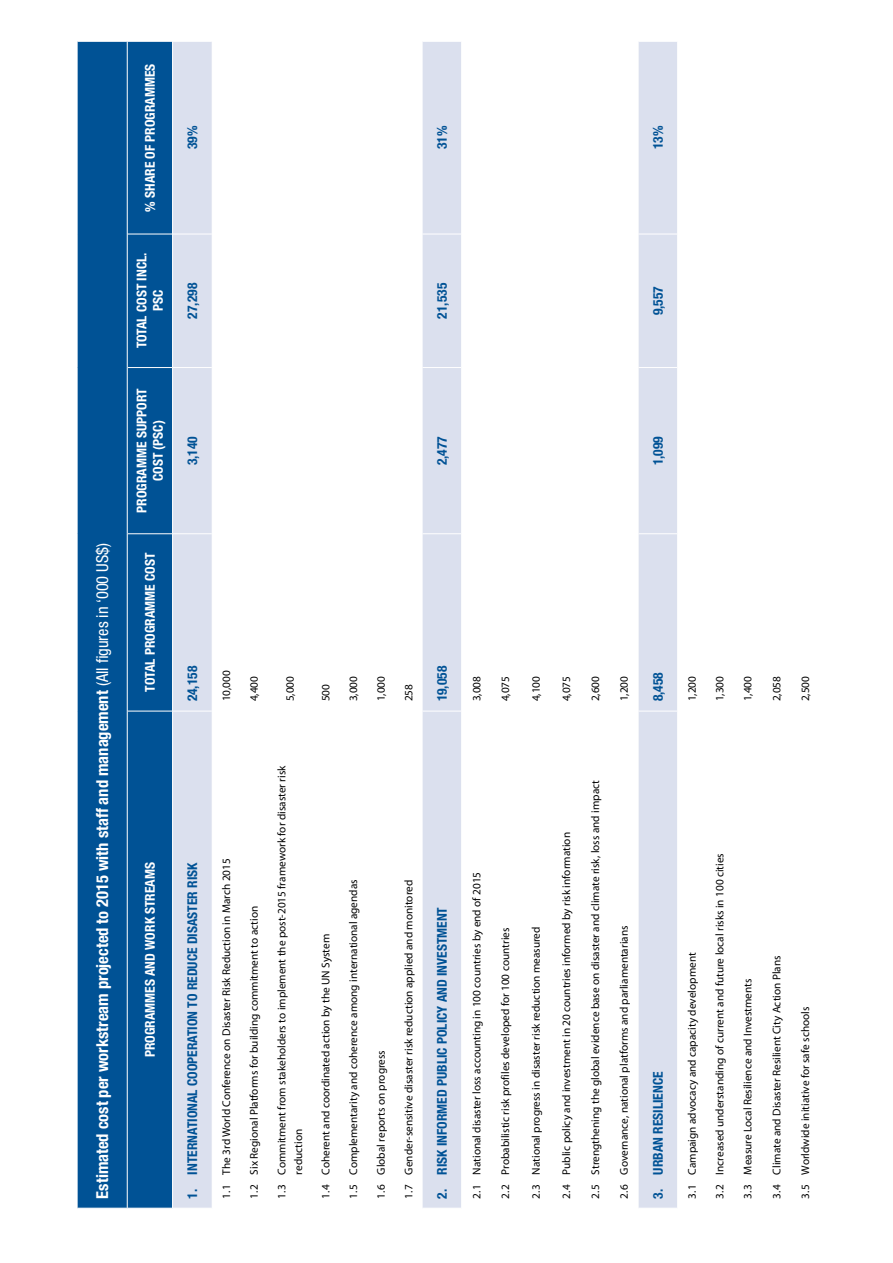
<style>
.page{position:relative;width:893px;height:1263px;background:#fff}
.page>*{position:absolute;margin:0;border:0;box-sizing:border-box;transform-origin:0 0}
.t1{font:700 condensed 16.5px "Helvetica Neue LT Std";color:#fff}
.t2{font:700 condensed 13.5px "Helvetica Neue LT Std";color:#005295}
.t3{font:700 condensed 13.5px/16.5px "Helvetica Neue LT Std";color:#fff;text-align:center}
.t4{font:11.25px/16.5px "Myriad Pro";color:#000}
.s1{font-weight:400}
</style>
<div class="page">
<div style="left:78px;top:42px;width:94px;height:1166px;background:#005295"></div>
<div style="left:173px;top:42px;width:39px;height:1166px;background:#dbe0ee"></div>
<svg style="left:423px;top:42px;width:254px;height:1166px"></svg>
<hr style="left:422px;top:234px;width:39px;height:1px;background:#fff">
<svg style="left:462px;top:234px;width:57px;height:1px"></svg>
<hr style="left:520px;top:234px;width:31px;height:1px;background:#fff">
<svg style="left:552px;top:234px;width:86px;height:1px"></svg>
<hr style="left:638px;top:234px;width:39px;height:1px;background:#fff">
<hr style="left:128px;top:533px;width:44px;height:1px;background:#fff">
<hr style="left:128px;top:367px;width:44px;height:1px;background:#fff">
<hr style="left:128px;top:234px;width:44px;height:1px;background:#fff">
<hr style="left:128px;top:711px;width:44px;height:1px;background:#fff">
<hr style="left:173px;top:533px;width:39px;height:1px;background:#fff">
<hr style="left:173px;top:367px;width:39px;height:1px;background:#fff">
<hr style="left:173px;top:234px;width:39px;height:1px;background:#fff">
<hr style="left:422px;top:533px;width:39px;height:1px;background:#fff">
<hr style="left:422px;top:367px;width:39px;height:1px;background:#fff">
<svg style="left:462px;top:533px;width:57px;height:1px"></svg>
<svg style="left:462px;top:367px;width:57px;height:1px"></svg>
<hr style="left:520px;top:533px;width:31px;height:1px;background:#fff">
<hr style="left:520px;top:367px;width:31px;height:1px;background:#fff">
<svg style="left:552px;top:533px;width:86px;height:1px"></svg>
<svg style="left:552px;top:367px;width:86px;height:1px"></svg>
<hr style="left:638px;top:533px;width:39px;height:1px;background:#fff">
<hr style="left:638px;top:367px;width:39px;height:1px;background:#fff">
<hr style="left:173px;top:711px;width:39px;height:1px;background:#fff">
<hr style="left:422px;top:711px;width:39px;height:1px;background:#fff">
<svg style="left:462px;top:711px;width:57px;height:1px"></svg>
<hr style="left:520px;top:711px;width:31px;height:1px;background:#fff">
<svg style="left:552px;top:711px;width:86px;height:1px"></svg>
<hr style="left:638px;top:711px;width:39px;height:1px;background:#fff">
<hr style="left:127px;top:711px;width:1px;height:497px;background:#fff">
<hr style="left:127px;top:534px;width:1px;height:177px;background:#fff">
<hr style="left:127px;top:368px;width:1px;height:166px;background:#fff">
<hr style="left:127px;top:234px;width:1px;height:134px;background:#fff">
<hr style="left:127px;top:41px;width:1px;height:193px;background:#fff">
<hr style="left:490px;top:711px;width:1px;height:497px;background:#fff">
<hr style="left:490px;top:534px;width:1px;height:177px;background:#fff">
<hr style="left:490px;top:368px;width:1px;height:166px;background:#fff">
<hr style="left:490px;top:234px;width:1px;height:134px;background:#fff">
<hr style="left:490px;top:41px;width:1px;height:193px;background:#fff">
<hr style="left:519px;top:711px;width:1px;height:497px;background:#fff">
<hr style="left:519px;top:534px;width:1px;height:177px;background:#fff">
<hr style="left:519px;top:368px;width:1px;height:166px;background:#fff">
<hr style="left:519px;top:234px;width:1px;height:134px;background:#fff">
<hr style="left:519px;top:41px;width:1px;height:193px;background:#fff">
<hr style="left:551px;top:711px;width:1px;height:497px;background:#fff">
<hr style="left:551px;top:534px;width:1px;height:177px;background:#fff">
<hr style="left:551px;top:368px;width:1px;height:166px;background:#fff">
<hr style="left:551px;top:234px;width:1px;height:134px;background:#fff">
<hr style="left:551px;top:41px;width:1px;height:193px;background:#fff">
<hr style="left:580px;top:711px;width:1px;height:497px;background:#fff">
<hr style="left:580px;top:534px;width:1px;height:177px;background:#fff">
<hr style="left:580px;top:368px;width:1px;height:166px;background:#fff">
<hr style="left:580px;top:234px;width:1px;height:134px;background:#fff">
<hr style="left:580px;top:41px;width:1px;height:193px;background:#fff">
<hr style="left:609px;top:711px;width:1px;height:497px;background:#fff">
<hr style="left:609px;top:534px;width:1px;height:177px;background:#fff">
<hr style="left:609px;top:368px;width:1px;height:166px;background:#fff">
<hr style="left:609px;top:234px;width:1px;height:134px;background:#fff">
<hr style="left:609px;top:41px;width:1px;height:193px;background:#fff">
<hr style="left:638px;top:711px;width:1px;height:497px;background:#fff">
<hr style="left:638px;top:534px;width:1px;height:177px;background:#fff">
<hr style="left:638px;top:368px;width:1px;height:166px;background:#fff">
<hr style="left:638px;top:234px;width:1px;height:134px;background:#fff">
<hr style="left:638px;top:41px;width:1px;height:193px;background:#fff">
<hr style="left:461px;top:711px;width:1px;height:497px;background:#fff">
<hr style="left:461px;top:534px;width:1px;height:177px;background:#fff">
<hr style="left:461px;top:368px;width:1px;height:166px;background:#fff">
<hr style="left:461px;top:234px;width:1px;height:134px;background:#fff">
<hr style="left:461px;top:41px;width:1px;height:193px;background:#fff">
<h1 class="t1" style="left:92px;top:1198px;width:657px;rotate:-90deg">Estimated cost per workstream projected to 2015 with staff and management <span class="s1">(All figures in ‘000 US$)</span></h1>
<p class="t3" style="left:142px;top:212px;width:149px;rotate:-90deg">% share of Programmes</p>
<p class="t3" style="left:133px;top:348px;width:97px;rotate:-90deg">Total Cost incl.<br>PSC</p>
<p class="t3" style="left:133px;top:512px;width:125px;rotate:-90deg">Programme support cost (PSC)</p>
<p class="t3" style="left:142px;top:692px;width:140px;rotate:-90deg">Total Programme Cost</p>
<p class="t2" style="left:184px;top:149px;width:25px;rotate:-90deg">39%</p>
<p class="t2" style="left:184px;top:319px;width:37px;rotate:-90deg">27,298</p>
<p class="t2" style="left:184px;top:465px;width:31px;rotate:-90deg">3,140</p>
<p class="t2" style="left:184px;top:701px;width:37px;rotate:-90deg">24,158</p>
<p class="t4" style="left:218px;top:701px;width:33px;rotate:-90deg">10,000</p>
<p class="t4" style="left:246px;top:701px;width:27px;rotate:-90deg">4,400</p>
<p class="t2" style="left:434px;top:149px;width:25px;rotate:-90deg">31%</p>
<p class="t2" style="left:650px;top:149px;width:25px;rotate:-90deg">13%</p>
<p class="t2" style="left:434px;top:319px;width:37px;rotate:-90deg">21,535</p>
<p class="t2" style="left:650px;top:315px;width:31px;rotate:-90deg">9,557</p>
<p class="t2" style="left:434px;top:465px;width:31px;rotate:-90deg">2,477</p>
<p class="t2" style="left:650px;top:465px;width:31px;rotate:-90deg">1,099</p>
<p class="t4" style="left:282px;top:701px;width:27px;rotate:-90deg">5,000</p>
<p class="t4" style="left:317px;top:701px;width:19px;rotate:-90deg">500</p>
<p class="t4" style="left:345px;top:701px;width:27px;rotate:-90deg">3,000</p>
<p class="t4" style="left:373px;top:701px;width:27px;rotate:-90deg">1,000</p>
<p class="t4" style="left:400px;top:701px;width:19px;rotate:-90deg">258</p>
<p class="t2" style="left:434px;top:701px;width:37px;rotate:-90deg">19,058</p>
<p class="t4" style="left:468px;top:701px;width:27px;rotate:-90deg">3,008</p>
<p class="t4" style="left:497px;top:701px;width:27px;rotate:-90deg">4,075</p>
<p class="t4" style="left:527px;top:701px;width:27px;rotate:-90deg">4,100</p>
<p class="t4" style="left:558px;top:701px;width:27px;rotate:-90deg">4,075</p>
<p class="t4" style="left:587px;top:701px;width:27px;rotate:-90deg">2,600</p>
<p class="t4" style="left:616px;top:701px;width:27px;rotate:-90deg">1,200</p>
<p class="t2" style="left:650px;top:701px;width:31px;rotate:-90deg">8,458</p>
<p class="t4" style="left:684px;top:701px;width:27px;rotate:-90deg">1,200</p>
<p class="t4" style="left:711px;top:701px;width:27px;rotate:-90deg">1,300</p>
<p class="t4" style="left:739px;top:701px;width:27px;rotate:-90deg">1,400</p>
<p class="t4" style="left:768px;top:701px;width:27px;rotate:-90deg">2,058</p>
<p class="t4" style="left:797px;top:701px;width:27px;rotate:-90deg">2,500</p>
<p class="t3" style="left:142px;top:1057px;width:196px;rotate:-90deg">Programmes and Work Streams</p>
<p class="t2" style="left:184px;top:1198px;width:337px;rotate:-90deg">1. International Cooperation to Reduce Disaster Risk</p>
<p class="t4" style="left:218px;top:1198px;width:342px;rotate:-90deg">1.1 The 3rd World Conference on Disaster Risk Reduction in March 2015</p>
<p class="t4" style="left:246px;top:1198px;width:294px;rotate:-90deg">1.2 Six Regional Platforms for building commitment to action</p>
<p class="t4" style="left:273px;top:1174px;width:411px;text-indent:-24px;rotate:-90deg">1.3 Commitment from stakeholders to implement the post-2015 framework for disaster risk reduction</p>
<p class="t4" style="left:317px;top:1198px;width:266px;rotate:-90deg">1.4 Coherent and coordinated action by the UN System</p>
<p class="t4" style="left:345px;top:1198px;width:321px;rotate:-90deg">1.5 Complementarity and coherence among international agendas</p>
<p class="t4" style="left:373px;top:1198px;width:150px;rotate:-90deg">1.6 Global reports on progress</p>
<p class="t4" style="left:400px;top:1198px;width:320px;rotate:-90deg">1.7 Gender-sensitive disaster risk reduction applied and monitored</p>
<p class="t2" style="left:434px;top:1198px;width:292px;rotate:-90deg">2. Risk Informed Public Policy and Investment</p>
<p class="t4" style="left:468px;top:1198px;width:328px;rotate:-90deg">2.1 National disaster loss accounting in 100 countries by end of 2015</p>
<p class="t4" style="left:497px;top:1198px;width:272px;rotate:-90deg">2.2 Probabilistic risk profiles developed for 100 countries</p>
<p class="t4" style="left:527px;top:1198px;width:274px;rotate:-90deg">2.3 National progress in disaster risk reduction measured</p>
<p class="t4" style="left:558px;top:1198px;width:368px;rotate:-90deg">2.4 Public policy and investment in 20 countries informed by risk information</p>
<p class="t4" style="left:587px;top:1198px;width:420px;rotate:-90deg">2.5 Strengthening the global evidence base on disaster and climate risk, loss and impact</p>
<p class="t4" style="left:616px;top:1198px;width:274px;rotate:-90deg">2.6 Governance, national platforms and parliamentarians</p>
<p class="t2" style="left:650px;top:1198px;width:127px;rotate:-90deg">3. Urban Resilience</p>
<p class="t4" style="left:684px;top:1198px;width:248px;rotate:-90deg">3.1 Campaign advocacy and capacity development</p>
<p class="t4" style="left:711px;top:1198px;width:347px;rotate:-90deg">3.2 Increased understanding of current and future local risks in 100 cities</p>
<p class="t4" style="left:739px;top:1198px;width:222px;rotate:-90deg">3.3 Measure Local Resilience and Investments</p>
<p class="t4" style="left:768px;top:1198px;width:244px;rotate:-90deg">3.4 Climate and Disaster Resilient City Action Plans</p>
<p class="t4" style="left:797px;top:1198px;width:193px;rotate:-90deg">3.5 Worldwide initiative for safe schools</p>
</div>
